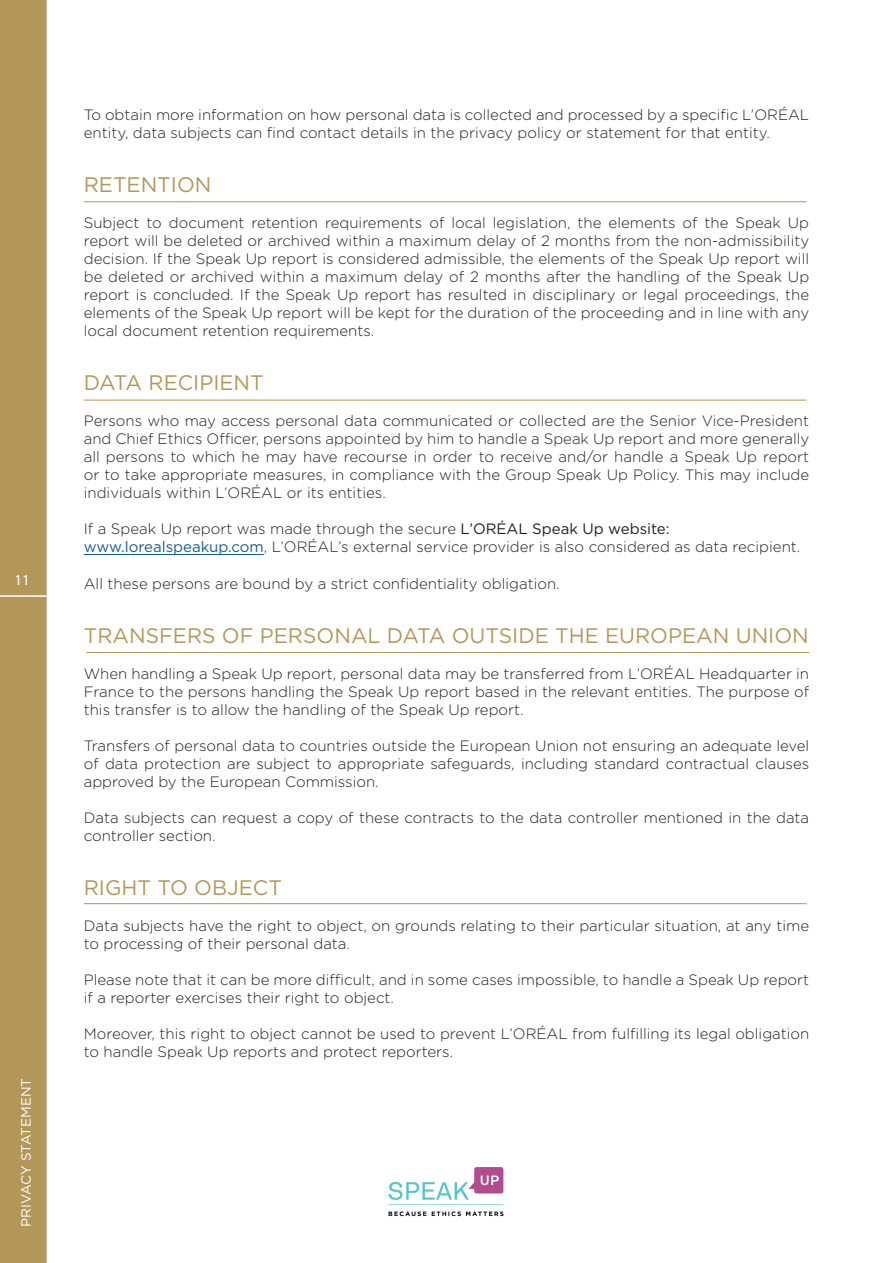
<style>
.page{position:relative;width:893px;height:1263px;background:#fff}
.page>*{position:absolute;margin:0;border:0;box-sizing:border-box;transform-origin:0 0}
.t1{font:21px "Gotham";color:#b39758}
.t2{font:300 15px/18px "Gotham Rounded";color:#231f20}
.t3{font:15px "Myriad Pro";color:#fff}
.t4{font:13.5px "Gotham";color:#fff}
.s1{font-family:"Gotham";font-weight:400}
.s2{font-family:"Gotham";font-weight:400;color:#175d9e}
</style>
<div class="page">
<div style="left:0;top:0;width:47px;height:1263px;background:#b39758"></div>
<hr style="left:0;top:595px;width:47px;height:2px;background:#fff">
<hr style="left:84px;top:554px;width:180px;height:1px;background:#175d9e">
<hr style="left:84px;top:903px;width:723px;height:1px;background:#b39758">
<hr style="left:84px;top:201px;width:723px;height:1px;background:#b39758">
<hr style="left:84px;top:400px;width:723px;height:1px;background:#b39758">
<hr style="left:86px;top:652px;width:723px;height:1px;background:#b39758">
<img style="left:388px;top:1167px;width:116px;height:50px">
<p class="t3" style="left:14px;top:571px;width:17px">11</p>
<p class="t4" style="left:18px;top:1226px;width:150px;rotate:-90deg">PRIVACY STATEMENT</p>
<p class="t2" style="left:84px;top:105px;width:727px">To obtain more information on how personal data is collected and processed by a specific L’ORÉAL entity, data subjects can find contact details in the privacy policy or statement for that entity.</p>
<h1 class="t1" style="left:84px;top:173px;width:129px">RETENTION</h1>
<p class="t2" style="left:84px;top:213px;width:727px;text-align:justify">Subject to document retention requirements of local legislation, the elements of the Speak Up report will be deleted or archived within a maximum delay of 2 months from the non-admissibility decision. If the Speak Up report is considered admissible, the elements of the Speak Up report will be deleted or archived within a maximum delay of 2 months after the handling of the Speak Up report is concluded. If the Speak Up report has resulted in disciplinary or legal proceedings, the elements of the Speak Up report will be kept for the duration of the proceeding and in line with any local document retention requirements.</p>
<h1 class="t1" style="left:84px;top:371px;width:182px">DATA RECIPIENT</h1>
<p class="t2" style="left:84px;top:411px;width:727px;text-align:justify">Persons who may access personal data communicated or collected are the Senior Vice-President and Chief Ethics Officer, persons appointed by him to handle a Speak Up report and more generally all persons to which he may have recourse in order to receive and/or handle a Speak Up report or to take appropriate measures, in compliance with the Group Speak Up Policy. This may include individuals within L’ORÉAL or its entities.</p>
<p class="t2" style="left:84px;top:519px;width:718px">If a Speak Up report was made through the secure <span class="s1">L’ORÉAL Speak Up website: </span><span class="s2">www.lorealspeakup.com</span>, L’ORÉAL’s external service provider is also considered as data recipient.</p>
<p class="t2" style="left:84px;top:573px;width:477px">All these persons are bound by a strict confidentiality obligation.</p>
<h1 class="t1" style="left:84px;top:623px;width:726px">TRANSFERS OF PERSONAL DATA OUTSIDE THE EUROPEAN UNION</h1>
<p class="t2" style="left:84px;top:663px;width:727px;text-align:justify">When handling a Speak Up report, personal data may be transferred from L’ORÉAL Headquarter in France to the persons handling the Speak Up report based in the relevant entities. The purpose of this transfer is to allow the handling of the Speak Up report.</p>
<p class="t2" style="left:84px;top:735px;width:727px;text-align:justify">Transfers of personal data to countries outside the European Union not ensuring an adequate level of data protection are subject to appropriate safeguards, including standard contractual clauses approved by the European Commission.</p>
<p class="t2" style="left:84px;top:807px;width:727px">Data subjects can request a copy of these contracts to the data controller mentioned in the data controller section.</p>
<h1 class="t1" style="left:84px;top:875px;width:200px">RIGHT TO OBJECT</h1>
<p class="t2" style="left:84px;top:915px;width:727px">Data subjects have the right to object, on grounds relating to their particular situation, at any time to processing of their personal data.</p>
<p class="t2" style="left:84px;top:969px;width:727px">Please note that it can be more difficult, and in some cases impossible, to handle a Speak Up report if a reporter exercises their right to object.</p>
<p class="t2" style="left:84px;top:1023px;width:727px">Moreover, this right to object cannot be used to prevent L’ORÉAL from fulfilling its legal obligation to handle Speak Up reports and protect reporters.</p>
</div>
